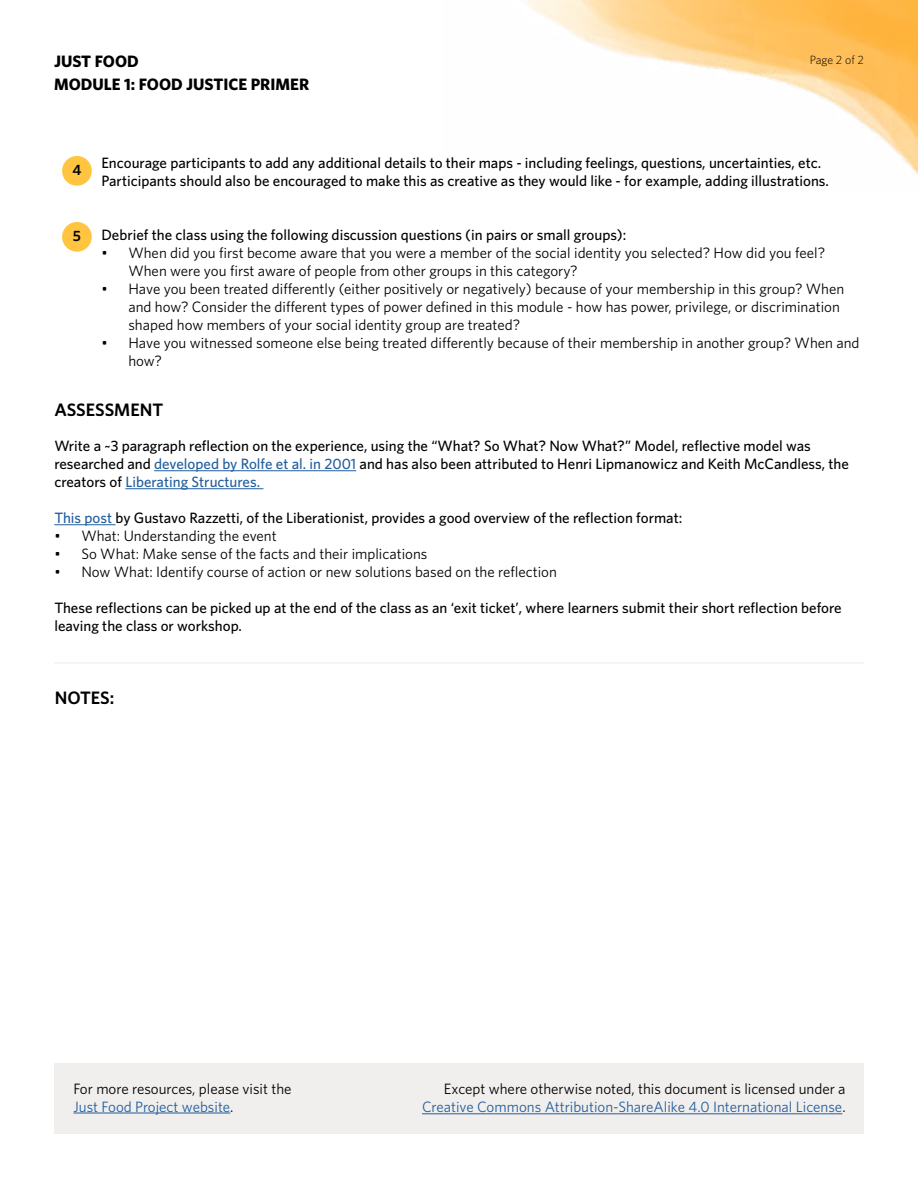
<style>
.page{position:relative;width:918px;height:1188px;background:#fff}
.page>*{position:absolute;margin:0;border:0;box-sizing:border-box;transform-origin:0 0}
.t1{font:600 18px "Whitney";color:#000}
.t2{font:700 16.5px/22.5px "Whitney";color:#000}
.t3{font:500 15px/18px "Whitney";color:#000}
.t4{font:15px/18px "Whitney";color:#000}
.t5{font:15px/18px "Whitney";color:#215e9e;text-align:right}
.t6{font:600 15px "Whitney";color:#000}
.t7{font:300 12px "Whitney";letter-spacing:-.005em;color:#000}
.s1{color:#215e9e}
.s2{color:#000}
</style>
<div class="page">
<img style="left:523px;top:0;width:395px;height:174px">
<div style="left:62px;top:156px;width:30px;height:30px;background:#ffc541;border-radius:50%"></div>
<div style="left:62px;top:222px;width:30px;height:30px;background:#ffc541;border-radius:50%"></div>
<hr style="left:54px;top:662px;width:810px;height:2px;background:#f4f2ef">
<hr style="left:154px;top:470px;width:202px;height:1px;background:#215e9e">
<hr style="left:125px;top:488px;width:138px;height:1px;background:#215e9e">
<hr style="left:54px;top:524px;width:62px;height:1px;background:#215e9e">
<div style="left:54px;top:1063px;width:810px;height:71px;background:#f1efed"></div>
<hr style="left:73px;top:1113px;width:157px;height:1px;background:#215e9e">
<hr style="left:422px;top:1113px;width:420px;height:1px;background:#215e9e">
<p class="t2" style="left:54px;top:50px;width:257px">JUST FOOD<br>MODULE 1: FOOD JUSTICE PRIMER</p>
<p class="t7" style="left:810px;top:51px;width:56px">Page 2 of 2</p>
<p class="t6" style="left:72px;top:160px;width:10px">4</p>
<p class="t6" style="left:73px;top:226px;width:10px">5</p>
<p class="t3" style="left:101px;top:154px;width:729px">Encourage participants to add any additional details to their maps - including feelings, questions, uncertainties, etc.<br>Participants should also be encouraged to make this as creative as they would like - for example, adding illustrations.</p>
<p class="t3" style="left:101px;top:226px;width:526px">Debrief the class using the following discussion questions (in pairs or small groups):</p>
<p class="t4" style="left:128px;top:243px;width:698px;text-indent:-27px">• When did you first become aware that you were a member of the social identity you selected? How did you feel?<br>When were you first aware of people from other groups in this category?</p>
<p class="t4" style="left:128px;top:279px;width:717px;text-indent:-27px">• Have you been treated differently (either positively or negatively) because of your membership in this group? When and how? Consider the different types of power defined in this module - how has power, privilege, or discrimination shaped how members of your social identity group are treated?</p>
<p class="t4" style="left:128px;top:333px;width:733px;text-indent:-27px">• Have you witnessed someone else being treated differently because of their membership in another group? When and how?</p>
<p class="t1" style="left:54px;top:398px;width:110px">ASSESSMENT</p>
<p class="t3" style="left:54px;top:437px;width:796px">Write a ~3 paragraph reflection on the experience, using the “What? So What? Now What?” Model, reflective model was researched and <span class="s1">developed by Rolfe et al. in 2001</span> and has also been attributed to Henri Lipmanowicz and Keith McCandless, the creators of <span class="s1">Liberating Structures.</span></p>
<p class="t3" style="left:54px;top:509px;width:629px"><span class="s1">This post</span> by Gustavo Razzetti, of the Liberationist, provides a good overview of the reflection format:</p>
<p class="t4" style="left:54px;top:527px;width:224px">• What: Understanding the event</p>
<p class="t4" style="left:54px;top:545px;width:375px">• So What: Make sense of the facts and their implications</p>
<p class="t4" style="left:54px;top:563px;width:504px">• Now What: Identify course of action or new solutions based on the reflection</p>
<p class="t3" style="left:54px;top:599px;width:789px">These reflections can be picked up at the end of the class as an ‘exit ticket’, where learners submit their short reflection before leaving the class or workshop.</p>
<p class="t1" style="left:55px;top:685px;width:61px">NOTES:</p>
<p class="t4" style="left:73px;top:1079px;width:220px">For more resources, please visit the<br><span class="s1">Just Food Project website</span>.</p>
<p class="t5" style="left:422px;top:1080px;width:425px"><span class="s2">Except where otherwise noted, this document is licensed under a<br></span>Creative Commons Attribution-ShareAlike 4.0 International License<span class="s2">.</span></p>
</div>
